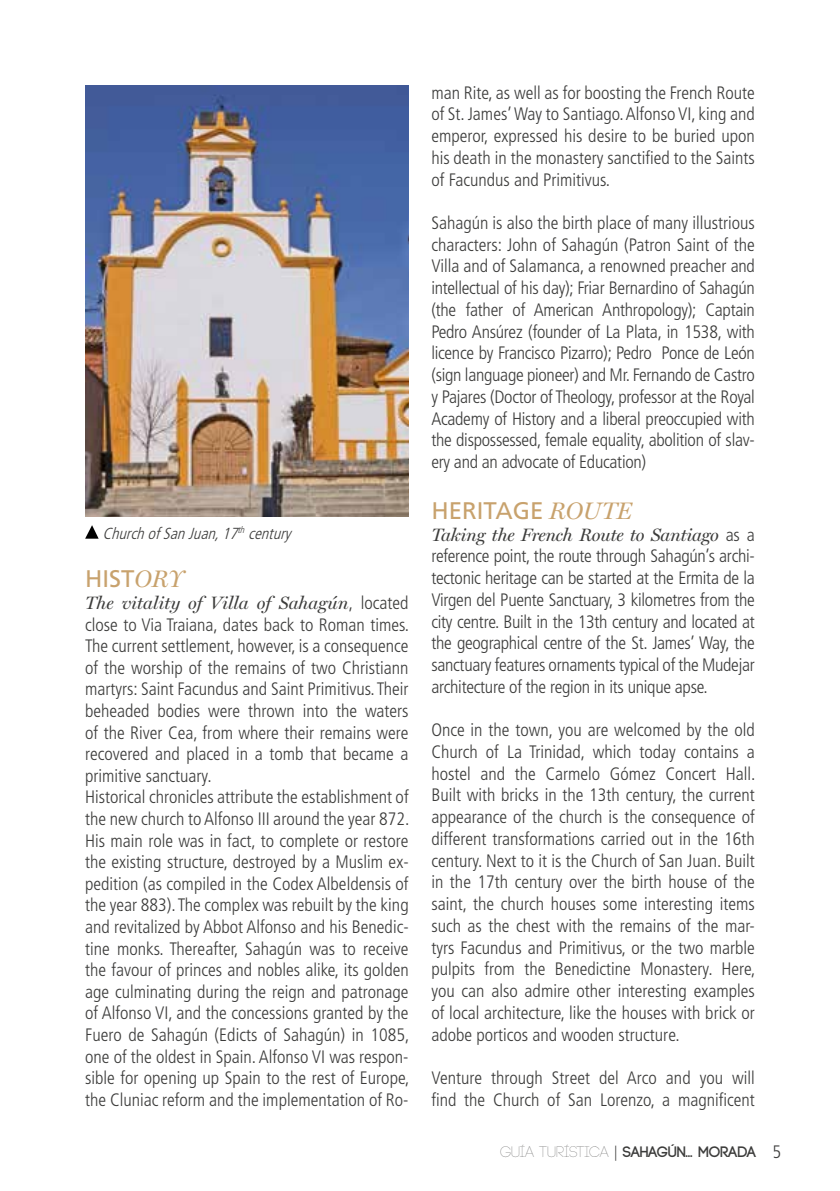
<style>
.page{position:relative;width:840px;height:1191px;background:#fff}
.page>*{position:absolute;margin:0;border:0;box-sizing:border-box;transform-origin:0 0}
.t1{font:24px "Frutiger LT Std";color:#c8a26d}
.t2{font:300 condensed 18px/21.8px "Frutiger LT";color:#3c3c3b;text-align:justify}
.t3{font:italic 18px "Miller Display";letter-spacing:-.015em;color:#3c3c3b}
.t4{font:italic 300 condensed 16px "Frutiger LT";color:#3c3c3b}
.t5{font:700 15.2px "Code";color:#3c3c3b}
.s1{font-family:"Miller Display";font-style:italic}
.s2{font-family:"Frutiger LT";font-weight:300;font-style:normal;font-stretch:condensed}
.s3{font-weight:300}
.s4{font-family:"Frutiger LT";font-weight:300;font-stretch:condensed}
.s5{font-family:"Frutiger LT";font-weight:300;font-stretch:condensed;font-size:18px}
</style>
<div class="page">
<img style="left:85px;top:85px;width:323px;height:431px">
<svg style="left:85px;top:525px;width:14px;height:13px"></svg>
<p class="t4" style="left:102px;top:524px;width:194px">ChurchofSanJuan,17<sup>th</sup> century</p>
<h1 class="t1" style="left:85px;top:565px;width:100px">HIST<span class="s1">ORY</span></h1>
<p class="t3" style="left:85px;top:592px;width:325px">The vitality of Villa of Sahagún<span class="s2">, located</span></p>
<p class="t2" style="left:85px;top:614px;width:325px;text-align:left">close to Via Traiana, dates back to Roman times.<br>The current settlement, however, is a consequence of the worship of the remains of two Christiann martyrs: Saint Facundus and Saint Primitivus. Their beheaded bodies were thrown into the waters of the River Cea, from where their remains were recovered and placed in a tomb that became a primitive sanctuary.<br>Historical chronicles attribute the establishment of the new church to Alfonso III around the year 872.<br>His main role was in fact, to complete or restore the existing structure, destroyed by a Muslim ex&shy;pedition (as compiled in the Codex Albeldensis of the year 883). The complex was rebuilt by the king and revitalized by Abbot Alfonso and his Benedic&shy;tine monks. Thereafter, Sahagún was to receive the favour of princes and nobles alike, its golden age culminating during the reign and patronage of Alfonso VI, and the concessions granted by the Fuero de Sahagún (Edicts of Sahagún) in 1085, one of the oldest in Spain. Alfonso VI was respon&shy;sible for opening up Spain to the rest of Europe, the Cluniac reform and the implementation of Ro-</p>
<p class="t2" style="left:431px;top:82px;width:325px">man Rite, as well as for boosting the French Route of St. James’ Way to Santiago. Alfonso VI, king and emperor, expressed his desire to be buried upon his death in the monastery sanctified to the Saints of Facundus and Primitivus.</p>
<p class="t2" style="left:431px;top:212px;width:325px">Sahagún is also the birth place of many illustrious characters: John of Sahagún (Patron Saint of the Villa and of Salamanca, a renowned preacher and intellectual of his day); Friar Bernardino of Sahagún (the father of American Anthropology); Captain Pedro Ansúrez (founder of La Plata, in 1538, with licence by Francisco Pizarro); Pedro Ponce de León (sign language pioneer) and Mr. Fernando de Castro y Pajares (Doctor of Theology, professor at the Royal Academy of History and a liberal preoccupied with the dispossessed, female equality, abolition of slav&shy;ery and an advocate of Education)</p>
<h1 class="t1" style="left:431px;top:496px;width:202px">HERITAGE <span class="s1">ROUTE</span></h1>
<p class="t3" style="left:431px;top:524px;width:325px">Taking the French Route to Santiago <span class="s2">as a</span></p>
<p class="t2" style="left:431px;top:545px;width:325px">reference point, the route through Sahagún’s archi&shy;tectonic heritage can be started at the Ermita de la Virgen del Puente Sanctuary, 3 kilometres from the city centre. Built in the 13th century and located at the geographical centre of the St. James’ Way, the sanctuary features ornaments typical of the Mudejar architecture of the region in its unique apse.</p>
<p class="t2" style="left:431px;top:719px;width:325px">Once in the town, you are welcomed by the old Church of La Trinidad, which today contains a hostel and the Carmelo Gómez Concert Hall.<br>Built with bricks in the 13th century, the current appearance of the church is the consequence of different transformations carried out in the 16th century. Next to it is the Church of San Juan. Built in the 17th century over the birth house of the saint, the church houses some interesting items such as the chest with the remains of the mar&shy;tyrs Facundus and Primitivus, or the two marble pulpits from the Benedictine Monastery. Here, you can also admire other interesting examples of local architecture, like the houses with brick or adobe porticos and wooden structure.</p>
<p class="t2" style="left:431px;top:1067px;width:325px">Venture through Street del Arco and you will find the Church of San Lorenzo, a magnificent</p>
<p class="t5" style="left:499px;top:1144px;width:282px"><span class="s3">GUÍA TURÍSTICA</span> <span class="s4">|</span> SAHAGÚN... MORADA <span class="s5">5</span></p>
</div>
